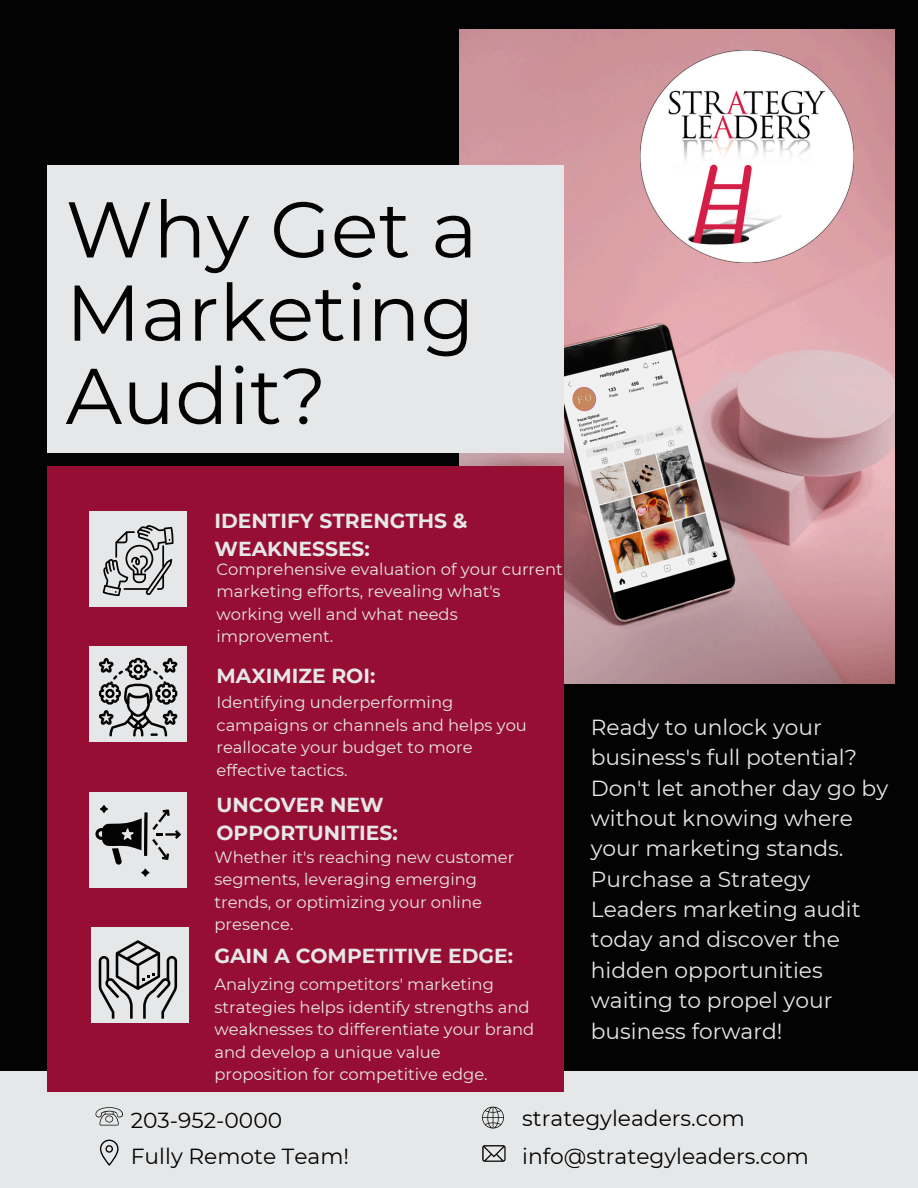
<style>
.page{position:relative;width:918px;height:1188px;background:#030303}
.page>*{position:absolute;margin:0;border:0;box-sizing:border-box;transform-origin:0 0}
.t1{font:78.9px/83.2px "Montserrat";color:#030303;text-align:justify}
.t2{font:21.75px/30.3px "Montserrat";color:#e6e7e8}
.t3{font:21.75px "Montserrat";color:#030303}
.t4{font:700 20.25px/28.2px "Montserrat";color:#e6e7e8}
.t5{font:16.35px/22.5px "Montserrat";color:#e6e7e8}
</style>
<div class="page">
<img style="left:459px;top:29px;width:435px;height:655px">
<div style="left:0;top:1072px;width:918px;height:116px;background:#e6e7e8"></div>
<div style="left:47px;top:165px;width:517px;height:288px;background:#e6e7e8"></div>
<div style="left:47px;top:467px;width:517px;height:625px;background:#960e33"></div>
<div style="left:92px;top:927px;width:97px;height:95px;background:#e6e7e8"></div>
<svg style="left:100px;top:1140px;width:19px;height:26px"></svg>
<svg style="left:482px;top:1107px;width:21px;height:21px"></svg>
<svg style="left:482px;top:1145px;width:24px;height:17px"></svg>
<svg style="left:95px;top:1107px;width:28px;height:18px"></svg>
<div style="left:89px;top:512px;width:97px;height:95px;background:#e6e7e8"></div>
<svg style="left:103px;top:525px;width:70px;height:71px"></svg>
<div style="left:89px;top:792px;width:97px;height:96px;background:#e6e7e8"></div>
<svg style="left:95px;top:805px;width:86px;height:72px"></svg>
<div style="left:89px;top:647px;width:97px;height:95px;background:#e6e7e8"></div>
<svg style="left:99px;top:658px;width:78px;height:79px"></svg>
<svg style="left:99px;top:940px;width:78px;height:79px"></svg>
<img style="left:640px;top:50px;width:213px;height:213px">
<p class="t1" style="left:66px;top:188px;width:414px">Why Get a Marketing Audit?</p>
<h2 class="t4" style="left:215px;top:506px;width:255px">IDENTIFY STRENGTHS &amp;<br>WEAKNESSES:</h2>
<p class="t5" style="left:216px;top:557px;width:348px">Comprehensive evaluation of your current marketing efforts, revealing what's working well and what needs improvement.</p>
<h2 class="t4" style="left:216px;top:662px;width:160px">MAXIMIZE ROI:</h2>
<p class="t5" style="left:216px;top:691px;width:312px">Identifying underperforming campaigns or channels and helps you reallocate your budget to more effective tactics.</p>
<h2 class="t4" style="left:216px;top:790px;width:183px">UNCOVER NEW<br>OPPORTUNITIES:</h2>
<p class="t5" style="left:215px;top:846px;width:301px">Whether it's reaching new customer segments, leveraging emerging trends, or optimizing your online presence.</p>
<h2 class="t4" style="left:215px;top:941px;width:300px">GAIN A COMPETITIVE EDGE:</h2>
<p class="t5" style="left:215px;top:973px;width:321px">Analyzing competitors' marketing strategies helps identify strengths and weaknesses to differentiate your brand and develop a unique value proposition for competitive edge.</p>
<h3 class="t2" style="left:591px;top:712px;width:299px">Ready to unlock your business's full potential?<br>Don't let another day go by without knowing where your marketing stands.<br>Purchase a Strategy<br>Leaders marketing audit today and discover the hidden opportunities waiting to propel your business forward!</h3>
<p class="t3" style="left:522px;top:1105px;width:224px">strategyleaders.com</p>
<h1 class="t3" style="left:131px;top:1107px;width:153px">203-952-0000</h1>
<p class="t3" style="left:131px;top:1143px;width:220px">Fully Remote Team!</p>
<p class="t3" style="left:522px;top:1143px;width:288px">info@strategyleaders.com</p>
</div>
